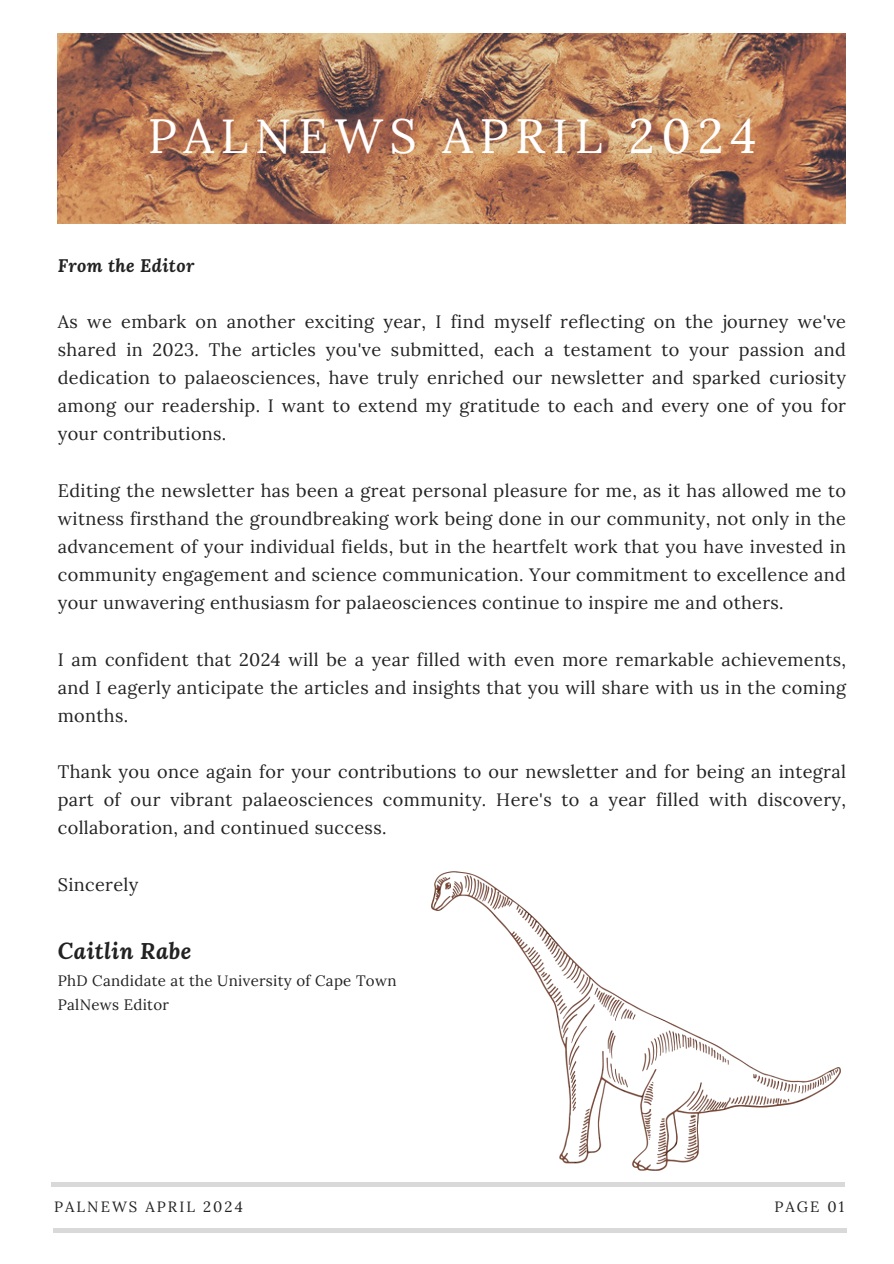
<style>
.page{position:relative;width:894px;height:1264px;background:#fff}
.page>*{position:absolute;margin:0;border:0;box-sizing:border-box;transform-origin:0 0}
.t1{font:48px "Lora";letter-spacing:.14em;color:#fff}
.t2{font:italic 700 22.5px "Lora";letter-spacing:.02em;color:#222}
.t3{font:18px/28.2px "Lora";letter-spacing:.02em;color:#222;text-align:justify}
.t4{font:italic 700 18px "Lora";letter-spacing:.02em;color:#222}
.t5{font:15px "Lora";letter-spacing:.02em;color:#222}
.t6{font:14.85px "Lora";letter-spacing:.14em;color:#222}
</style>
<div class="page">
<hr style="left:51px;top:1182px;width:793px;height:4px;background:#d9d9d9">
<hr style="left:53px;top:1228px;width:793px;height:3px;background:#000">
<img style="left:58px;top:33px;width:787px;height:190px">
<img style="left:431px;top:871px;width:408px;height:299px">
<h5 class="t1" style="left:148px;top:105px;width:610px">PALNEWS APRIL 2024</h5>
<h1 class="t4" style="left:58px;top:253px;width:138px">From the Editor</h1>
<h3 class="t3" style="left:58px;top:307px;width:789px">As we embark on another exciting year, I find myself reflecting on the journey we've shared in 2023. The articles you've submitted, each a testament to your passion and dedication to palaeosciences, have truly enriched our newsletter and sparked curiosity among our readership. I want to extend my gratitude to each and every one of you for your contributions.</h3>
<h4 class="t3" style="left:58px;top:476px;width:789px">Editing the newsletter has been a great personal pleasure for me, as it has allowed me to witness firsthand the groundbreaking work being done in our community, not only in the advancement of your individual fields, but in the heartfelt work that you have invested in community engagement and science communication. Your commitment to excellence and your unwavering enthusiasm for palaeosciences continue to inspire me and others.</h4>
<h4 class="t3" style="left:58px;top:645px;width:789px">I am confident that 2024 will be a year filled with even more remarkable achievements, and I eagerly anticipate the articles and insights that you will share with us in the coming months.</h4>
<h4 class="t3" style="left:58px;top:757px;width:789px">Thank you once again for your contributions to our newsletter and for being an integral part of our vibrant palaeosciences community. Here's to a year filled with discovery, collaboration, and continued success.</h4>
<h4 class="t3" style="left:58px;top:870px;width:82px">Sincerely</h4>
<h4 class="t2" style="left:58px;top:936px;width:135px">Caitlin Rabe</h4>
<p class="t5" style="left:58px;top:971px;width:340px">PhD Candidate at the University of Cape Town</p>
<p class="t5" style="left:58px;top:994px;width:113px">PalNews Editor</p>
<p class="t6" style="left:54px;top:1196px;width:190px">PALNEWS APRIL 2024</p>
<p class="t6" style="left:774px;top:1196px;width:71px">PAGE 01</p>
</div>
